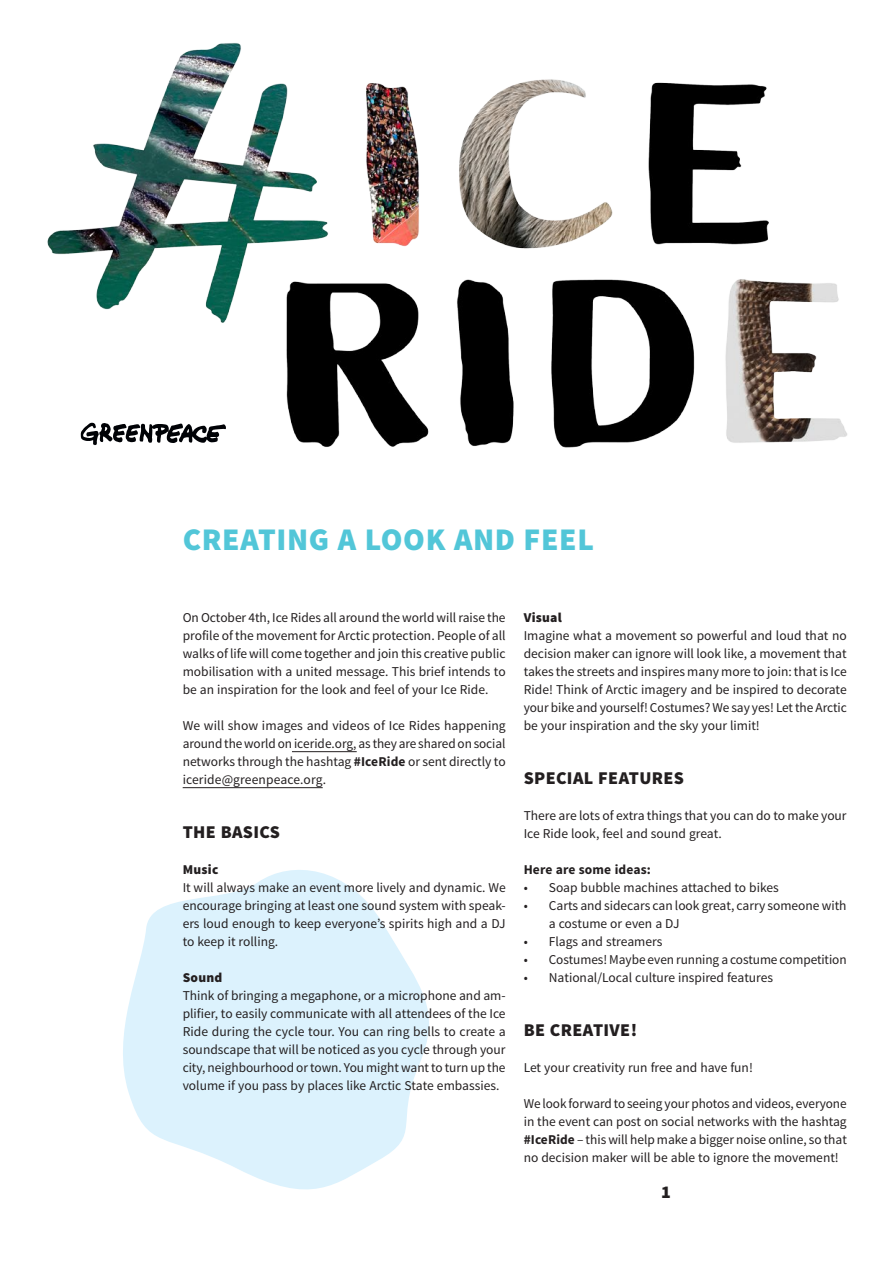
<style>
.page{position:relative;width:893px;height:1263px;background:#fff}
.page>*{position:absolute;margin:0;border:0;box-sizing:border-box;transform-origin:0 0}
.t1{font:900 31.5px "Source Sans Pro";letter-spacing:.02em;color:#52c6d8}
.t2{font:900 18px "Source Sans Pro";letter-spacing:.02em;color:#231f20}
.t3{font:13.5px/18px "Source Sans Pro";color:#231f20;text-align:justify}
.t4{font:700 13.5px "Source Sans Pro";letter-spacing:.01em;color:#231f20}
.t5{font:900 13.5px "Source Sans Pro";letter-spacing:.02em;color:#231f20}
.s1{font-weight:700}
</style>
<div class="page">
<svg style="left:123px;top:870px;width:306px;height:320px;fill:#dcf2fd"></svg>
<img style="left:47px;top:43px;width:800px;height:405px">
<hr style="left:292px;top:751px;width:65px;height:1px;background:#231f20">
<hr style="left:183px;top:787px;width:140px;height:1px;background:#231f20">
<svg style="left:81px;top:423px;width:145px;height:22px"></svg>
<h1 class="t1" style="left:183px;top:519px;width:413px">CREATING A LOOK AND FEE L</h1>
<p class="t3" style="left:183px;top:609px;width:325px">On October 4th, Ice Rides all around the world will raise the profile of the movement for Arctic protection. People of all walks of life will come together and join this creative public mobilisation with a united message. This brief intends to be an inspiration for the look and feel of your Ice Ride.</p>
<p class="t3" style="left:183px;top:717px;width:325px">We will show images and videos of Ice Rides happening around the world on iceride.org, as they are shared on social networks through the hashtag <span class="s1">#IceRide</span> or sent directly to iceride@greenpeace.org.</p>
<h2 class="t2" style="left:183px;top:821px;width:99px">THE BASICS</h2>
<p class="t5" style="left:183px;top:861px;width:37px">MUSIC</p>
<p class="t3" style="left:183px;top:879px;width:325px">It will always make an event more lively and dynamic. We encourage bringing at least one sound system with speak&shy;ers loud enough to keep everyone’s spirits high and a DJ to keep it rolling.</p>
<p class="t5" style="left:183px;top:969px;width:41px">SOUND</p>
<p class="t3" style="left:183px;top:987px;width:325px">Think of bringing a megaphone, or a microphone and am&shy;plifier, to easily communicate with all attendees of the Ice Ride during the cycle tour. You can ring bells to create a soundscape that will be noticed as you cycle through your city, neighbourhood or town. You might want to turn up the volume if you pass by places like Arctic State embassies.</p>
<p class="t5" style="left:524px;top:609px;width:40px">VISUAL</p>
<p class="t3" style="left:524px;top:627px;width:325px">Imagine what a movement so powerful and loud that no decision maker can ignore will look like, a movement that takes the streets and inspires many more to join: that is Ice Ride! Think of Arctic imagery and be inspired to decorate your bike and yourself! Costumes? We say yes! Let the Arctic be your inspiration and the sky your limit!</p>
<h2 class="t2" style="left:524px;top:767px;width:162px">SPECIAL FEATURES</h2>
<p class="t3" style="left:524px;top:807px;width:324px">There are lots of extra things that you can do to make your<br>Ice Ride look, feel and sound great.</p>
<p class="t4" style="left:524px;top:861px;width:129px">Here are some ideas:</p>
<p class="t3" style="left:524px;top:879px;width:257px">• Soap bubble machines attached to bikes</p>
<p class="t3" style="left:549px;top:897px;width:299px;text-indent:-25px">• Carts and sidecars can look great, carry someone with a costume or even a DJ</p>
<p class="t3" style="left:524px;top:933px;width:140px">• Flags and streamers</p>
<p class="t3" style="left:524px;top:951px;width:324px">• Costumes! Maybe even running a costume competition</p>
<p class="t3" style="left:524px;top:969px;width:251px">• National/Local culture inspired features</p>
<h2 class="t2" style="left:524px;top:1019px;width:115px">BE CREATIVE!</h2>
<p class="t3" style="left:524px;top:1059px;width:231px">Let your creativity run free and have fun!</p>
<p class="t3" style="left:524px;top:1095px;width:325px">We look forward to seeing your photos and videos, everyone in the event can post on social networks with the hashtag <span class="s1">#IceRide</span> – this will help make a bigger noise online, so that no decision maker will be able to ignore the movement!</p>
<h2 class="t2" style="left:661px;top:1181px;width:11px">1</h2>
</div>
